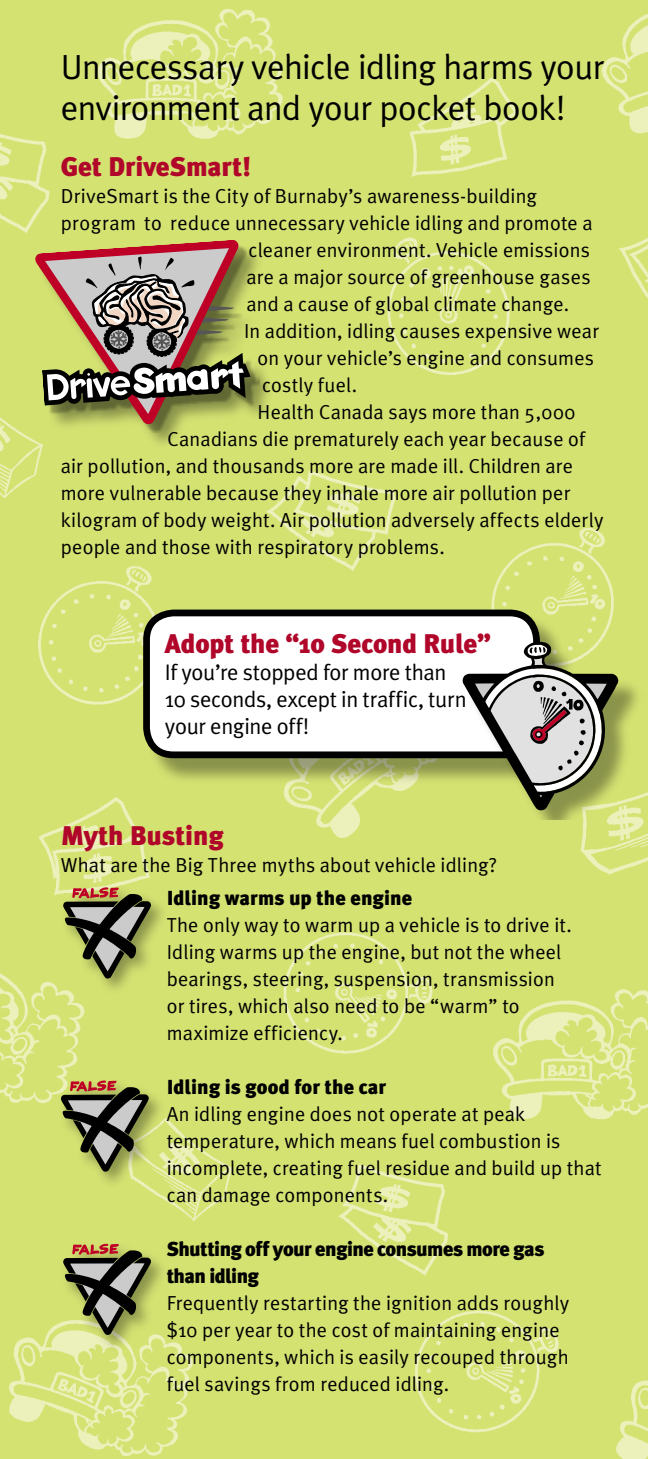
<style>
.page{position:relative;width:648px;height:1459px;background:#fff}
.page>*{position:absolute;margin:0;border:0;box-sizing:border-box;transform-origin:0 0}
.t1{font:34.88px/40.5px "Meta Plus Normal";letter-spacing:-.015em;color:#000}
.t2{font:900 27px "Meta Plus";letter-spacing:-.005em;color:#b0062a}
.t3{font:22.5px/27px "Meta Plus Normal";letter-spacing:-.015em;color:#000}
.t4{font:20.25px/27px "Meta Plus Normal";letter-spacing:.01em;color:#000}
.t5{font:900 20.25px/27px "Meta Plus";letter-spacing:-.015em;color:#000}
.t6{font:900 20.25px "Meta Plus";letter-spacing:.005em;color:#000}
</style>
<div class="page">
<img style="left:0;top:0;width:648px;height:1458px">
<div style="left:145px;top:611px;width:422px;height:174px;background:#000;opacity:.35"></div>
<svg style="left:140px;top:606px;width:403px;height:148px"></svg>
<div style="left:465px;top:644px;width:180px;height:175px;background:#000;opacity:.35"></div>
<svg style="left:462px;top:641px;width:157px;height:169px"></svg>
<div style="left:38px;top:242px;width:238px;height:209px;background:#000;opacity:.35"></div>
<svg style="left:35px;top:239px;width:216px;height:192px;background:#c5ab62"></svg>
<svg style="left:42px;top:256px;width:210px;height:156px;background:#9a8e73"></svg>
<div style="left:56px;top:882px;width:113px;height:470px;background:#000;opacity:.35"></div>
<svg style="left:63px;top:887px;width:89px;height:91px;background:#858457"></svg>
<svg style="left:61px;top:1080px;width:88px;height:91px;background:#848458"></svg>
<svg style="left:63px;top:1243px;width:89px;height:91px;background:#858558"></svg>
<h1 class="t1" style="left:61px;top:47px;width:545px">Unnecessary vehicle idling harms your environment and your pocket book!</h1>
<h2 class="t2" style="left:61px;top:150px;width:192px">Get DriveSmart!</h2>
<p class="t4" style="left:61px;top:182px;width:478px">DriveSmart is the City of Burnaby’s awareness-building</p>
<p class="t4" style="left:61px;top:209px;width:533px">program to reduce unnecessary vehicle idling and promote a</p>
<p class="t4" style="left:249px;top:236px;width:343px">cleaner environment. Vehicle emissions</p>
<p class="t4" style="left:246px;top:263px;width:346px">are a major source of greenhouse gases</p>
<p class="t4" style="left:246px;top:290px;width:324px">and a cause of global climate change.</p>
<p class="t4" style="left:244px;top:317px;width:357px">In addition, idling causes expensive wear</p>
<p class="t4" style="left:258px;top:344px;width:338px">on your vehicle’s engine and consumes</p>
<p class="t4" style="left:262px;top:371px;width:96px">costly fuel.</p>
<p class="t4" style="left:258px;top:398px;width:319px">Health Canada says more than 5,000</p>
<p class="t4" style="left:168px;top:425px;width:419px">Canadians die prematurely each year because of</p>
<p class="t4" style="left:61px;top:452px;width:514px">air pollution, and thousands more are made ill. Children are</p>
<p class="t4" style="left:61px;top:479px;width:511px">more vulnerable because they inhale more air pollution per</p>
<p class="t4" style="left:61px;top:506px;width:544px">kilogram of body weight. Air pollution adversely affects elderly</p>
<p class="t4" style="left:61px;top:533px;width:386px">people and those with respiratory problems.</p>
<h2 class="t2" style="left:165px;top:627px;width:327px">Adopt the “10 Second Rule”</h2>
<p class="t3" style="left:165px;top:657px;width:303px">If you’re stopped for more than<br>10 seconds, except in traffic, turn your engine off!</p>
<h2 class="t2" style="left:61px;top:819px;width:165px">Myth Busting</h2>
<p class="t4" style="left:61px;top:851px;width:438px">What are the Big Three myths about vehicle idling?</p>
<p class="t6" style="left:167px;top:886px;width:247px">Idling warms up the engine</p>
<p class="t4" style="left:167px;top:911px;width:407px">The only way to warm up a vehicle is to drive it.<br>Idling warms up the engine, but not the wheel bearings, steering, suspension, transmission or tires, which also need to be “warm” to maximize efficiency.</p>
<p class="t6" style="left:167px;top:1075px;width:221px">Idling is good for the car</p>
<p class="t4" style="left:167px;top:1100px;width:437px">An idling engine does not operate at peak temperature, which means fuel combustion is incomplete, creating fuel residue and build up that can damage components.</p>
<p class="t5" style="left:167px;top:1235px;width:379px">Shutting off your engine consumes more gas than idling</p>
<p class="t4" style="left:167px;top:1289px;width:404px">Frequently restarting the ignition adds roughly $10 per year to the cost of maintaining engine components, which is easily recouped through fuel savings from reduced idling.</p>
</div>
